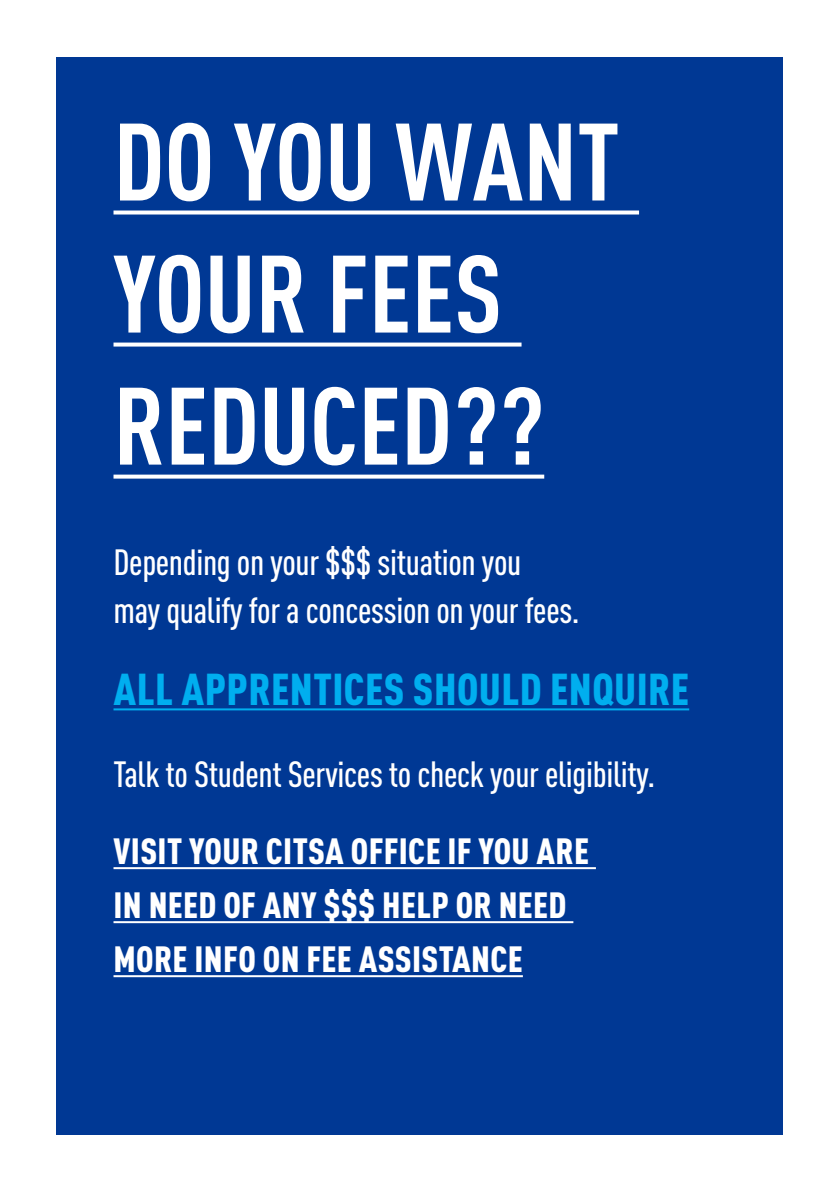
<style>
.page{position:relative;width:840px;height:1191px;background:#fff}
.page>*{position:absolute;margin:0;border:0;box-sizing:border-box;transform-origin:0 0}
.A-Z_Body_pop_out{font:700 108px/132px "DIN Cond";color:#fff}
.A-Z_Body_pop_out-2{font:900 44px "DIN Cond";letter-spacing:.01em;color:#00aeef}
.A-Z_Body_pop_out-3{font:500 36px/48px "DIN Cond";letter-spacing:-.01em;color:#fff}
.A-Z_Body_pop_out-4{font:900 36px/54px "DIN Cond";letter-spacing:.01em;color:#fff}
</style>
<div class="page">
<div style="left:57px;top:57px;width:725px;height:1077px;background:#003894"></div>
<svg style="left:113px;top:210px;width:525px;height:4px;background:#dee5f1"></svg>
<svg style="left:113px;top:342px;width:408px;height:4px;background:#dae2ef"></svg>
<svg style="left:113px;top:474px;width:431px;height:4px;background:#d7e0ee"></svg>
<hr style="left:113px;top:708px;width:575px;height:2px;background:#00aeef">
<hr style="left:113px;top:867px;width:482px;height:2px;background:#fff">
<hr style="left:113px;top:921px;width:460px;height:2px;background:#fff">
<hr style="left:113px;top:975px;width:409px;height:2px;background:#fff">
<p class="A-Z_Body_pop_out" style="left:113px;top:93px;width:507px">DO YOU WANT<br>YOUR FEES<br>REDUCED??</p>
<p class="A-Z_Body_pop_out-3" style="left:113px;top:537px;width:467px">Depending on your $$$ situation you<br>may qualify for a concession on your fees.</p>
<p class="A-Z_Body_pop_out-2" style="left:113px;top:662px;width:577px">ALL APPRENTICES SHOULD ENQUIRE</p>
<p class="A-Z_Body_pop_out-3" style="left:113px;top:750px;width:543px">Talk to Student Services to check your eligibility.</p>
<p class="A-Z_Body_pop_out-4" style="left:113px;top:823px;width:477px">VISIT YOUR CITSA OFFICE IF YOU ARE<br>IN NEED OF ANY $$$ HELP OR NEED<br>MORE INFO ON FEE ASSISTANCE</p>
</div>
